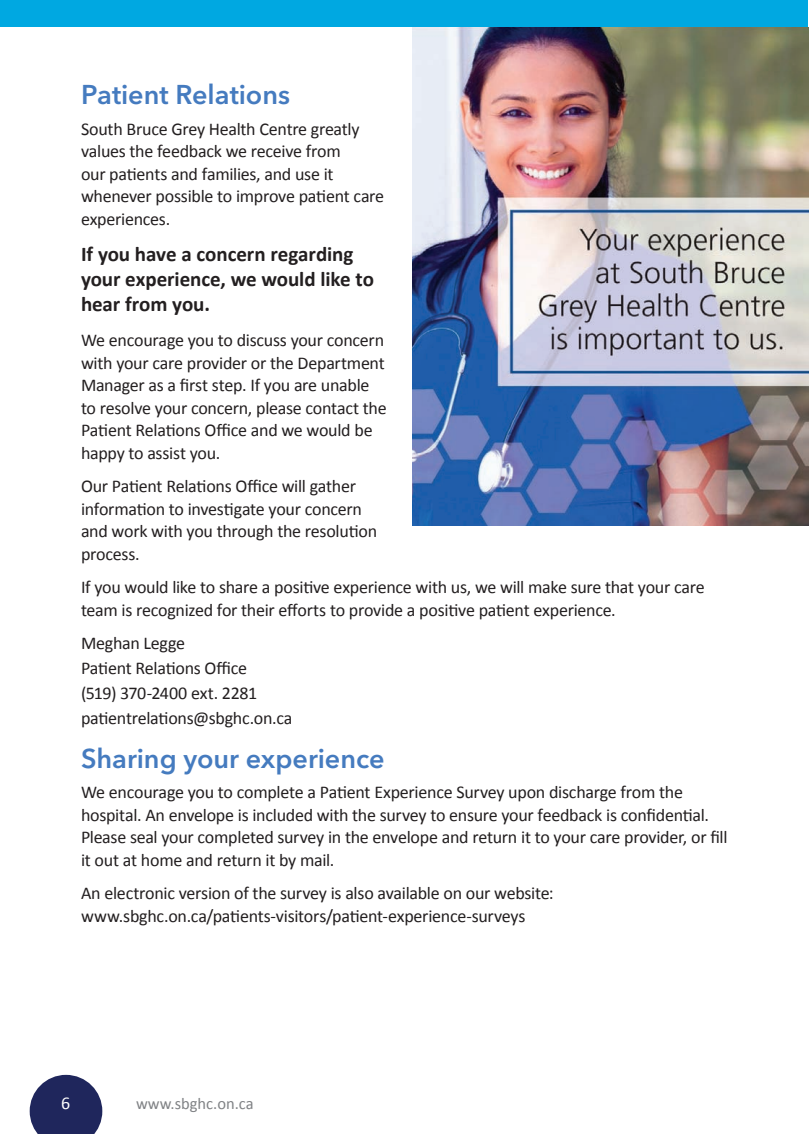
<style>
.page{position:relative;width:810px;height:1134px;background:#fff}
.page>*{position:absolute;margin:0;border:0;box-sizing:border-box;transform-origin:0 0}
.t1{font:600 27px "Avenir Next LT Pro";color:#457bbf}
.t2{font:700 21px/25.2px "Calibri";letter-spacing:-.005em;color:#231f20}
.t3{font:18px/22.5px "Calibri";letter-spacing:-.015em;color:#231f20}
.t4{font:18px "Calibri";color:#fff}
.t5{font:16.5px "Calibri";color:#808285}
</style>
<div class="page">
<svg style="left:30px;top:1075px;width:72px;height:59px;background:#414774"></svg>
<div style="left:0;top:0;width:808px;height:27px;background:#00a8e1"></div>
<img style="left:412px;top:27px;width:396px;height:499px">
<p class="t1" style="left:81px;top:78px;width:211px">Patient Relations</p>
<p class="t3" style="left:81px;top:117px;width:305px">South Bruce Grey Health Centre greatly values the feedback we receive from<br>our patients and families, and use it whenever possible to improve patient care experiences.</p>
<p class="t2" style="left:81px;top:241px;width:295px">If you have a concern regarding your experience, we would like to hear from you.</p>
<p class="t3" style="left:81px;top:329px;width:307px">We encourage you to discuss your concern with your care provider or the Department Manager as a first step. If you are unable to resolve your concern, please contact the Patient Relations Office and we would be happy to assist you.</p>
<p class="t3" style="left:81px;top:475px;width:298px">Our Patient Relations Office will gather information to investigate your concern and work with you through the resolution process.</p>
<p class="t3" style="left:81px;top:576px;width:625px">If you would like to share a positive experience with us, we will make sure that your care team is recognized for their efforts to provide a positive patient experience.</p>
<p class="t3" style="left:81px;top:630px;width:213px;line-height:25.2px">Meghan Legge<br>Patient Relations Office<br>(519) 370-2400 ext. 2281 patientrelations@sbghc.on.ca</p>
<p class="t1" style="left:81px;top:742px;width:305px">Sharing your experience</p>
<p class="t3" style="left:81px;top:781px;width:648px">We encourage you to complete a Patient Experience Survey upon discharge from the hospital. An envelope is included with the survey to ensure your feedback is confidential.<br>Please seal your completed survey in the envelope and return it to your care provider, or fill it out at home and return it by mail.</p>
<p class="t3" style="left:81px;top:882px;width:474px">An electronic version of the survey is also available on our website: www.sbghc.on.ca/patients-visitors/patient-experience-surveys</p>
<p class="t4" style="left:61px;top:1091px;width:11px">6</p>
<p class="t5" style="left:136px;top:1093px;width:119px">www.sbghc.on.ca</p>
</div>
